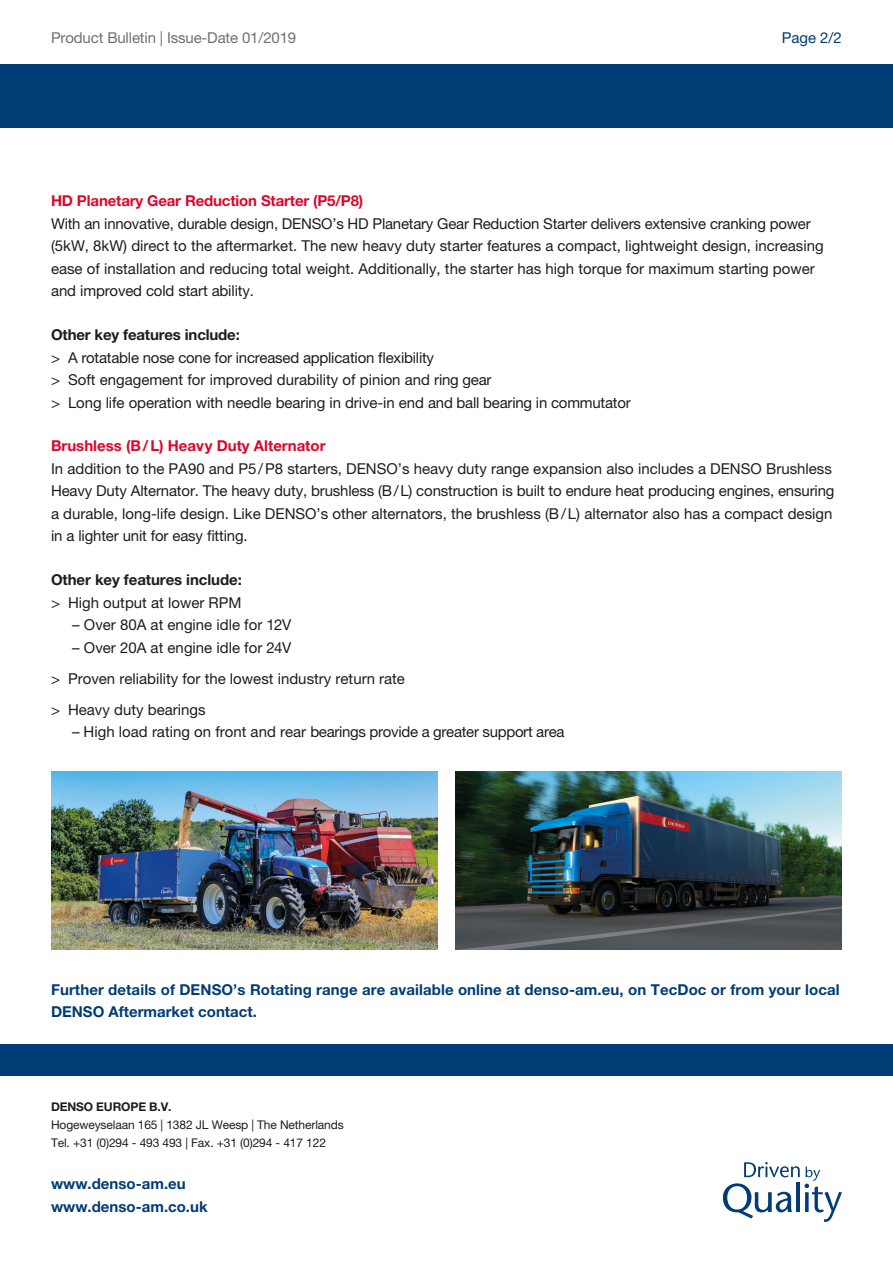
<style>
.page{position:relative;width:893px;height:1263px;background:#fff}
.page>*{position:absolute;margin:0;border:0;box-sizing:border-box;transform-origin:0 0}
.t1{font:15px/22.5px "Helvetica Neue LT Pro";color:#1d1d1b}
.t2{font:700 15px/22.5px "Helvetica Neue LT Pro";letter-spacing:.005em;color:#003c76}
.t3{font:700 15px "Helvetica Neue LT Pro";letter-spacing:-.01em;color:#dd062b}
.t4{font:15px "Helvetica Neue LT Pro";letter-spacing:-.02em;color:#1d1d1b}
.t5{font:700 15px "Helvetica Neue LT Pro";letter-spacing:-.005em;color:#1d1d1b}
.t6{font:15px "Helvetica Neue LT Pro";letter-spacing:-.01em;color:#70706f}
.t7{font:15px "Helvetica Neue LT Pro";color:#003c76}
.t8{font:12px/18px "Helvetica Neue LT Pro";letter-spacing:-.01em;color:#1d1d1b}
.t9{font:700 12px "Helvetica Neue LT Pro";letter-spacing:-.01em;color:#1d1d1b}
</style>
<div class="page">
<div style="left:0;top:64px;width:893px;height:64px;background:#003c76"></div>
<div style="left:0;top:1044px;width:893px;height:32px;background:#003c76"></div>
<svg style="left:723px;top:1162px;width:119px;height:60px"></svg>
<img style="left:51px;top:771px;width:387px;height:179px">
<img style="left:455px;top:771px;width:387px;height:179px">
<p class="t6" style="left:51px;top:28px;width:247px">Product Bulletin | Issue-Date 01/2019</p>
<p class="t7" style="left:782px;top:28px;width:62px">Page 2/2</p>
<p class="t3" style="left:51px;top:192px;width:314px">HD Planetary Gear Reduction Starter (P5/P8)</p>
<p class="t1" style="left:51px;top:212px;width:774px">With an innovative, durable design, DENSO’s HD Planetary Gear Reduction Starter delivers extensive cranking power (5kW, 8kW) direct to the aftermarket. The new heavy duty starter features a compact, lightweight design, increasing ease of installation and reducing total weight. Additionally, the starter has high torque for maximum starting power and improved cold start ability.</p>
<p class="t5" style="left:51px;top:325px;width:190px">Other key features include:</p>
<p class="t1" style="left:51px;top:346px;width:581px">&gt; A rotatable nose cone for increased application flexibility<br>&gt; Soft engagement for improved durability of pinion and ring gear<br>&gt; Long life operation with needle bearing in drive-in end and ball bearing in commutator</p>
<p class="t3" style="left:51px;top:437px;width:276px">Brushless (B/L) Heavy Duty Alternator</p>
<p class="t1" style="left:51px;top:457px;width:785px">In addition to the PA90 and P5/P8 starters, DENSO’s heavy duty range expansion also includes a DENSO Brushless Heavy Duty Alternator. The heavy duty, brushless (B/L) construction is built to endure heat producing engines, ensuring a durable, long-life design. Like DENSO’s other alternators, the brushless (B/L) alternator also has a compact design in a lighter unit for easy fitting.</p>
<p class="t5" style="left:51px;top:570px;width:192px">Other key features include:</p>
<p class="t1" style="left:51px;top:591px;width:192px">&gt; High output at lower RPM</p>
<p class="t1" style="left:72px;top:613px;width:221px">– Over 80A at engine idle for 12V</p>
<p class="t1" style="left:51px;top:632px;width:355px;line-height:31px;text-indent:21px">– Over 20A at engine idle for 24V<br>&gt; Proven reliability for the lowest industry return rate &gt; Heavy duty bearings</p>
<p class="t4" style="left:72px;top:723px;width:494px">– High load rating on front and rear bearings provide a greater support area</p>
<p class="t2" style="left:51px;top:977px;width:790px">Further details of DENSO’s Rotating range are available online at denso-am.eu, on TecDoc or from your local<br>DENSO Aftermarket contact.</p>
<p class="t9" style="left:51px;top:1099px;width:122px">DENSO EUROPE B.V.</p>
<p class="t8" style="left:51px;top:1115px;width:294px">Hogeweyselaan 165 | 1382 JL Weesp | The Netherlands<br>Tel. +31 (0)294 - 493 493 | Fax. +31 (0)294 - 417 122</p>
<p class="t2" style="left:51px;top:1172px;width:158px">www.denso-am.eu www.denso-am.co.uk</p>
</div>
